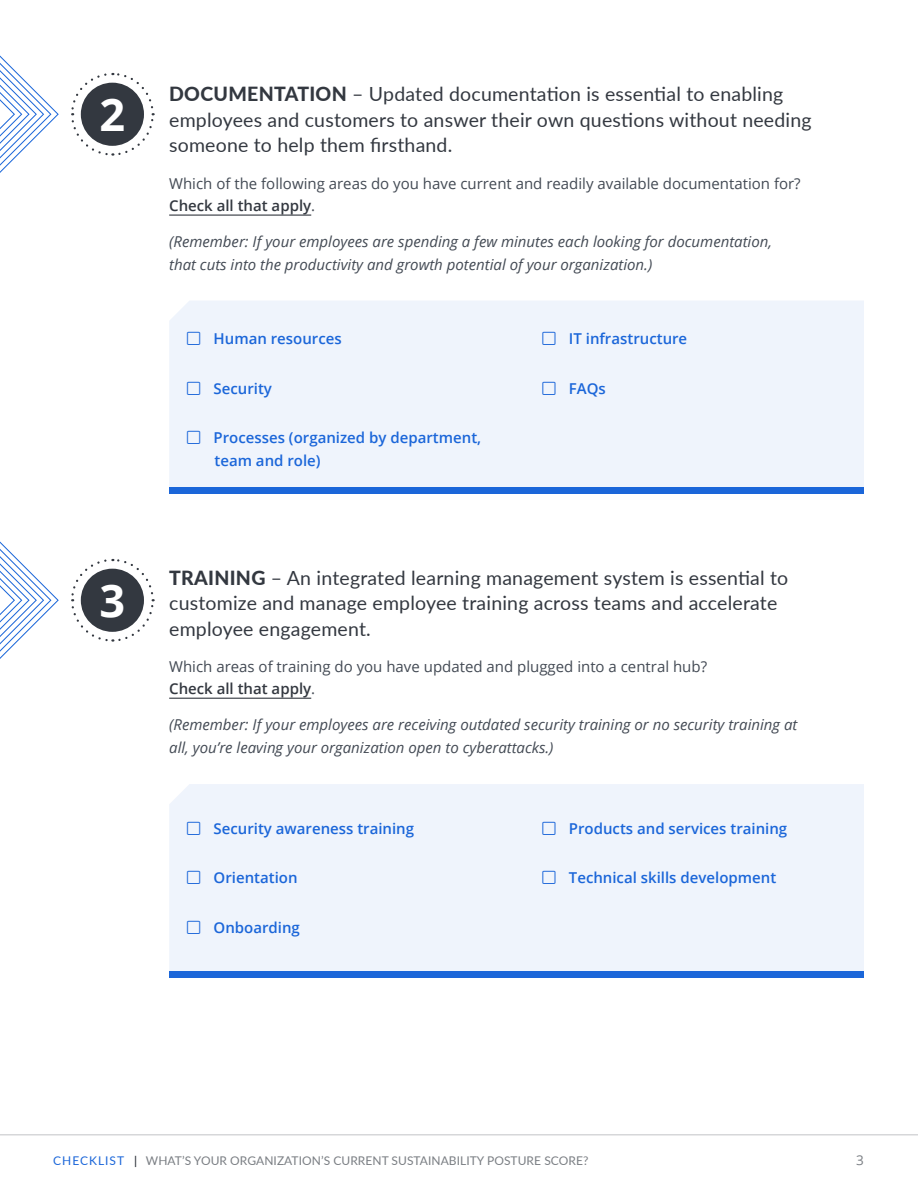
<style>
.page{position:relative;width:918px;height:1188px;background:#fff}
.page>*{position:absolute;margin:0;border:0;box-sizing:border-box;transform-origin:0 0}
.t1{font:700 45px "Open Sans";color:#fff}
.t2{font:19.5px/25.5px "Lato";letter-spacing:.01em;color:#333840}
.t3{font:italic 15px/22.5px "Open Sans";color:#434a54}
.t4{font:600 15px/22.5px "Open Sans";color:#1b66d9}
.t5{font:15px/22.5px "Open Sans";color:#434a54}
.t6{font:13.5px "Open Sans";color:#7a7e83}
.t7{font:12px "Lato";letter-spacing:.005em;color:#7a7e83}
.s1{font-weight:800}
.s2{font-weight:600;color:#333840}
.s3{color:#1b66d9}
</style>
<div class="page">
<hr style="left:0;top:1134px;width:918px;height:2px;background:#d6d7d9">
<div style="left:169px;top:301px;width:695px;height:186px;background:#eff4fc"></div>
<div style="left:169px;top:784px;width:695px;height:187px;background:#eff4fc"></div>
<hr style="left:169px;top:215px;width:142px;height:1px;background:#333840">
<hr style="left:169px;top:698px;width:142px;height:1px;background:#333840">
<svg style="left:71px;top:72px;width:84px;height:84px"></svg>
<div style="left:81px;top:83px;width:63px;height:63px;background:#333840;border-radius:50%"></div>
<svg style="left:71px;top:558px;width:84px;height:84px"></svg>
<div style="left:81px;top:569px;width:63px;height:63px;background:#333840;border-radius:50%"></div>
<svg style="left:0;top:542px;width:59px;height:117px"></svg>
<svg style="left:0;top:55px;width:59px;height:118px"></svg>
<div style="left:169px;top:487px;width:695px;height:7px;background:#1b66d9"></div>
<div style="left:169px;top:971px;width:695px;height:6px;background:#1b66d9"></div>
<svg style="left:187px;top:332px;width:13px;height:13px"></svg>
<svg style="left:187px;top:381px;width:13px;height:14px"></svg>
<svg style="left:187px;top:431px;width:13px;height:13px"></svg>
<svg style="left:542px;top:332px;width:14px;height:13px"></svg>
<svg style="left:542px;top:381px;width:14px;height:14px"></svg>
<svg style="left:187px;top:822px;width:13px;height:13px"></svg>
<svg style="left:187px;top:871px;width:13px;height:13px"></svg>
<svg style="left:187px;top:921px;width:13px;height:13px"></svg>
<svg style="left:542px;top:822px;width:14px;height:13px"></svg>
<svg style="left:542px;top:871px;width:14px;height:13px"></svg>
<h1 class="t1" style="left:100px;top:83px;width:27px">2</h1>
<h1 class="t1" style="left:100px;top:569px;width:27px">3</h1>
<p class="t2" style="left:169px;top:81px;width:644px"><span class="s1">DOCUMENTATION</span> – Updated documentation is essential to enabling employees and customers to answer their own questions without needing someone to help them firsthand.</p>
<p class="t5" style="left:169px;top:172px;width:633px">Which of the following areas do you have current and readily available documentation for?<br><span class="s2">Check all that apply</span>.</p>
<p class="t3" style="left:169px;top:230px;width:604px">(Remember: If your employees are spending a few minutes each looking for documentation, that cuts into the productivity and growth potential of your organization.)</p>
<p class="t4" style="left:214px;top:327px;width:130px">Human resources</p>
<p class="t4" style="left:214px;top:377px;width:60px">Security</p>
<p class="t4" style="left:214px;top:426px;width:269px">Processes (organized by department, team and role)</p>
<p class="t4" style="left:569px;top:327px;width:120px">IT infrastructure</p>
<p class="t4" style="left:569px;top:377px;width:39px">FAQs</p>
<p class="t2" style="left:169px;top:564px;width:621px"><span class="s1">TRAINING</span> – An integrated learning management system is essential to customize and manage employee training across teams and accelerate employee engagement.</p>
<p class="t5" style="left:169px;top:655px;width:539px">Which areas of training do you have updated and plugged into a central hub?<br><span class="s2">Check all that apply</span>.</p>
<p class="t3" style="left:169px;top:713px;width:630px">(Remember: If your employees are receiving outdated security training or no security training at all, you’re leaving your organization open to cyberattacks.)</p>
<p class="t4" style="left:214px;top:817px;width:202px">Security awareness training</p>
<p class="t4" style="left:214px;top:866px;width:85px">Orientation</p>
<p class="t4" style="left:214px;top:916px;width:88px">Onboarding</p>
<p class="t4" style="left:569px;top:817px;width:220px">Products and services training</p>
<p class="t4" style="left:569px;top:866px;width:209px">Technical skills development</p>
<p class="t7" style="left:53px;top:1152px;width:537px"><span class="s3">CHECKLIST</span> <span class="s2">|</span> WHAT’S YOUR ORGANIZATION’S CURRENT SUSTAINABILITY POSTURE SCORE?</p>
<p class="t6" style="left:856px;top:1151px;width:9px">3</p>
</div>
